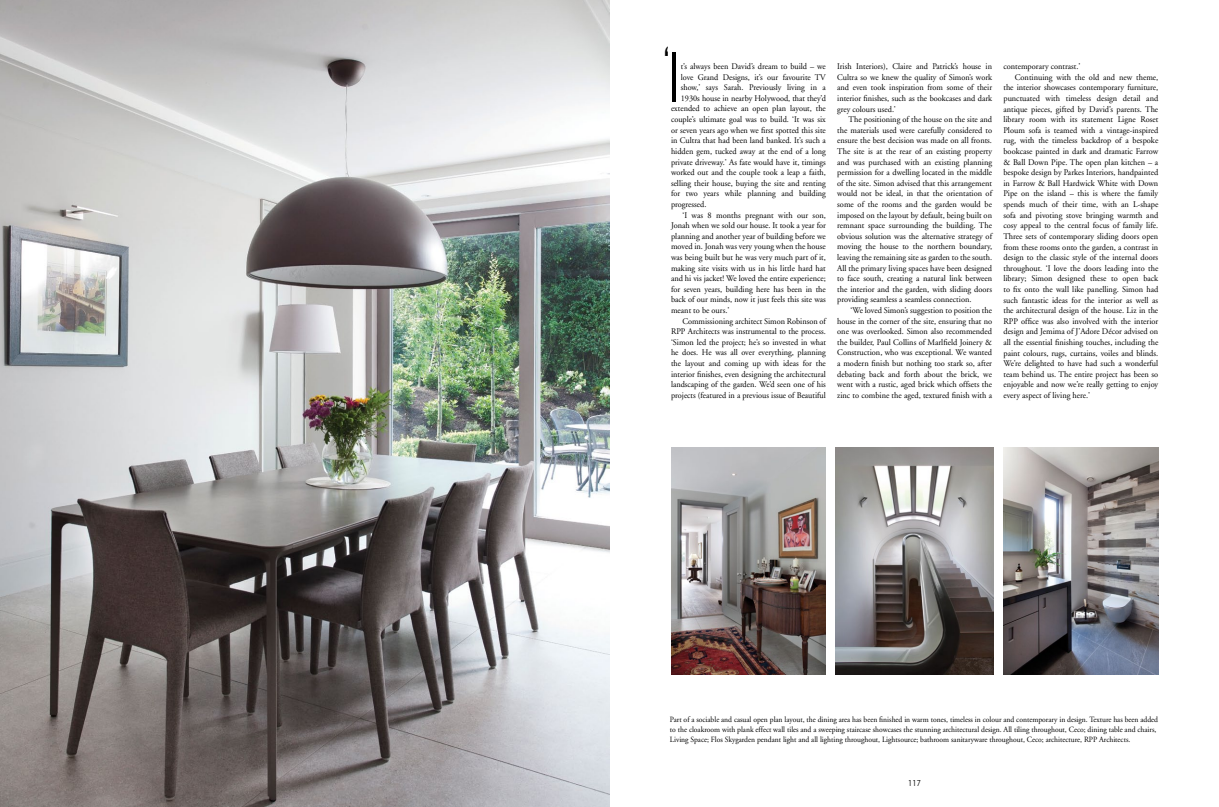
<style>
.page{position:relative;width:1219px;height:807px;background:#fff}
.page>*{position:absolute;margin:0;border:0;box-sizing:border-box;transform-origin:0 0}
.t1{font:300 73.1px "Gill Sans";color:#000;scale:.9 1}
.t2{font:8.6px/10.6px "Adobe Garamond";color:#000;text-align:justify}
.t3{font:8.6px/10.6px "Adobe Garamond";color:#000;text-align:justify;scale:.96 1}
.t4{font:8px/10px "Adobe Garamond";color:#000;scale:.95 1}
.t5{font:8px "Koz Go Pro";color:#000;scale:.91 1}
</style>
<div class="page">
<img style="left:0;top:0;width:609px;height:807px">
<img style="left:671px;top:448px;width:154px;height:226px">
<img style="left:1003px;top:448px;width:155px;height:226px">
<img style="left:835px;top:448px;width:158px;height:226px">
<h1 class="t1" style="left:662px;top:20px;width:22px">I<sup>‘</sup></h1>
<p class="t3" style="left:680px;top:61px;width:153px">t’s always been David’s dream to build – we</p>
<p class="t3" style="left:680px;top:72px;width:153px">love Grand Designs, it’s our favourite TV</p>
<p class="t3" style="left:680px;top:82px;width:153px">show,’ says Sarah. Previously living in a</p>
<p class="t3" style="left:680px;top:93px;width:153px">1930s house in nearby Holywood, that they’d</p>
<p class="t3" style="left:671px;top:104px;width:163px">extended to achieve an open plan layout, the</p>
<p class="t3" style="left:671px;top:114px;width:163px">couple’s ultimate goal was to build. ‘It was six</p>
<p class="t3" style="left:671px;top:125px;width:163px">or seven years ago when we first spotted this site</p>
<p class="t3" style="left:671px;top:135px;width:163px">in Cultra that had been land banked. It’s such a</p>
<p class="t3" style="left:671px;top:146px;width:163px">hidden gem, tucked away at the end of a long</p>
<p class="t3" style="left:671px;top:157px;width:163px">private driveway.’ As fate would have it, timings</p>
<p class="t3" style="left:671px;top:167px;width:163px">worked out and the couple took a leap a faith,</p>
<p class="t3" style="left:671px;top:178px;width:163px">selling their house, buying the site and renting</p>
<p class="t3" style="left:671px;top:188px;width:163px">for two years while planning and building</p>
<p class="t3" style="left:671px;top:199px;width:38px">progressed.</p>
<p class="t2" style="left:682px;top:210px;width:145px">‘I was 8 months pregnant with our son,</p>
<p class="t2" style="left:671px;top:220px;width:156px">Jonah when we sold our house. It took a year for</p>
<p class="t2" style="left:671px;top:231px;width:156px">planning and another year of building before we</p>
<p class="t2" style="left:671px;top:241px;width:156px">moved in. Jonah was very young when the house</p>
<p class="t2" style="left:671px;top:252px;width:156px">was being built but he was very much part of it,</p>
<p class="t2" style="left:671px;top:263px;width:156px">making site visits with us in his little hard hat</p>
<p class="t2" style="left:671px;top:273px;width:156px">and hi vis jacket! We loved the entire experience;</p>
<p class="t2" style="left:671px;top:284px;width:156px">for seven years, building here has been in the</p>
<p class="t2" style="left:671px;top:294px;width:156px">back of our minds, now it just feels this site was</p>
<p class="t2" style="left:671px;top:305px;width:60px">meant to be ours.’</p>
<p class="t3" style="left:682px;top:316px;width:151px">Commissioning architect Simon Robinson of</p>
<p class="t3" style="left:671px;top:326px;width:163px">RPP Architects was instrumental to the process.</p>
<p class="t3" style="left:671px;top:337px;width:163px">‘Simon led the project; he’s so invested in what</p>
<p class="t3" style="left:671px;top:347px;width:163px">he does. He was all over everything, planning</p>
<p class="t3" style="left:671px;top:358px;width:163px">the layout and coming up with ideas for the</p>
<p class="t3" style="left:671px;top:369px;width:163px">interior finishes, even designing the architectural</p>
<p class="t3" style="left:671px;top:379px;width:163px">landscaping of the garden. We’d seen one of his</p>
<p class="t3" style="left:671px;top:390px;width:163px">projects (featured in a previous issue of Beautiful</p>
<p class="t3" style="left:837px;top:61px;width:163px">Irish Interiors), Claire and Patrick’s house in Cultra so we knew the quality of Simon’s work and even took inspiration from some of their interior finishes, such as the bookcases and dark grey colours used.’</p>
<p class="t2" style="left:837px;top:114px;width:156px;text-indent:11px">The positioning of the house on the site and the materials used were carefully considered to ensure the best decision was made on all fronts.<br>The site is at the rear of an existing property and was purchased with an existing planning permission for a dwelling located in the middle of the site. Simon advised that this arrangement would not be ideal, in that the orientation of some of the rooms and the garden would be imposed on the layout by default, being built on remnant space surrounding the building. The obvious solution was the alternative strategy of moving the house to the northern boundary, leaving the remaining site as garden to the south.<br>All the primary living spaces have been designed to face south, creating a natural link between the interior and the garden, with sliding doors providing seamless a seamless connection.</p>
<p class="t2" style="left:837px;top:305px;width:156px;text-indent:13px">‘We loved Simon’s suggestion to position the house in the corner of the site, ensuring that no one was overlooked. Simon also recommended the builder, Paul Collins of Marlfield Joinery &amp; Construction, who was exceptional. We wanted a modern finish but nothing too stark so, after debating back and forth about the brick, we went with a rustic, aged brick which offsets the zinc to combine the aged, textured finish with a</p>
<p class="t2" style="left:1003px;top:61px;width:78px">contemporary contrast.’</p>
<p class="t2" style="left:1014px;top:72px;width:145px">Continuing with the old and new theme,</p>
<p class="t2" style="left:1003px;top:83px;width:156px">the interior showcases contemporary furniture,</p>
<p class="t2" style="left:1003px;top:93px;width:156px">punctuated with timeless design detail and</p>
<p class="t2" style="left:1003px;top:104px;width:156px">antique pieces, gifted by David’s parents. The</p>
<p class="t2" style="left:1003px;top:114px;width:156px">library room with its statement Ligne Roset</p>
<p class="t2" style="left:1003px;top:125px;width:156px">Ploum sofa is teamed with a vintage-inspired</p>
<p class="t2" style="left:1003px;top:136px;width:156px">rug, with the timeless backdrop of a bespoke</p>
<p class="t2" style="left:1003px;top:146px;width:156px">bookcase painted in dark and dramatic Farrow</p>
<p class="t2" style="left:1003px;top:157px;width:156px">&amp; Ball Down Pipe. The open plan kitchen – a</p>
<p class="t2" style="left:1003px;top:167px;width:156px">bespoke design by Parkes Interiors, handpainted</p>
<p class="t2" style="left:1003px;top:178px;width:156px">in Farrow &amp; Ball Hardwick White with Down</p>
<p class="t2" style="left:1003px;top:189px;width:156px">Pipe on the island – this is where the family</p>
<p class="t2" style="left:1003px;top:199px;width:156px">spends much of their time, with an L-shape</p>
<p class="t2" style="left:1003px;top:210px;width:156px">sofa and pivoting stove bringing warmth and</p>
<p class="t2" style="left:1003px;top:220px;width:156px">cosy appeal to the central focus of family life.</p>
<p class="t2" style="left:1003px;top:231px;width:156px">Three sets of contemporary sliding doors open</p>
<p class="t2" style="left:1003px;top:242px;width:156px">from these rooms onto the garden, a contrast in</p>
<p class="t2" style="left:1003px;top:252px;width:156px">design to the classic style of the internal doors</p>
<p class="t2" style="left:1003px;top:263px;width:156px">throughout. ‘I love the doors leading into the</p>
<p class="t2" style="left:1003px;top:273px;width:156px">library; Simon designed these to open back</p>
<p class="t2" style="left:1003px;top:284px;width:156px">to fix onto the wall like panelling. Simon had</p>
<p class="t2" style="left:1003px;top:295px;width:156px">such fantastic ideas for the interior as well as</p>
<p class="t2" style="left:1003px;top:305px;width:156px">the architectural design of the house. Liz in the</p>
<p class="t2" style="left:1003px;top:316px;width:156px">RPP office was also involved with the interior</p>
<p class="t2" style="left:1003px;top:326px;width:156px">design and Jemima of J’Adore Décor advised on</p>
<p class="t2" style="left:1003px;top:337px;width:156px">all the essential finishing touches, including the</p>
<p class="t2" style="left:1003px;top:348px;width:156px">paint colours, rugs, curtains, voiles and blinds.</p>
<p class="t2" style="left:1003px;top:358px;width:156px">We’re delighted to have had such a wonderful</p>
<p class="t2" style="left:1003px;top:369px;width:156px">team behind us. The entire project has been so</p>
<p class="t2" style="left:1003px;top:379px;width:156px">enjoyable and now we’re really getting to enjoy</p>
<p class="t2" style="left:1003px;top:390px;width:88px">every aspect of living here.’</p>
<p class="t4" style="left:670px;top:714px;width:515px">Part of a sociable and casual open plan layout, the dining area has been finished in warm tones, timeless in colour and contemporary in design. Texture has been added to the cloakroom with plank effect wall tiles and a sweeping staircase showcases the stunning architectural design. All tiling throughout, Ceco; dining table and chairs,<br>Living Space; Flos Skygarden pendant light and all lighting throughout, Lightsource; bathroom sanitaryware throughout, Ceco; architecture, RPP Architects.</p>
<p class="t5" style="left:908px;top:778px;width:15px">117</p>
</div>
